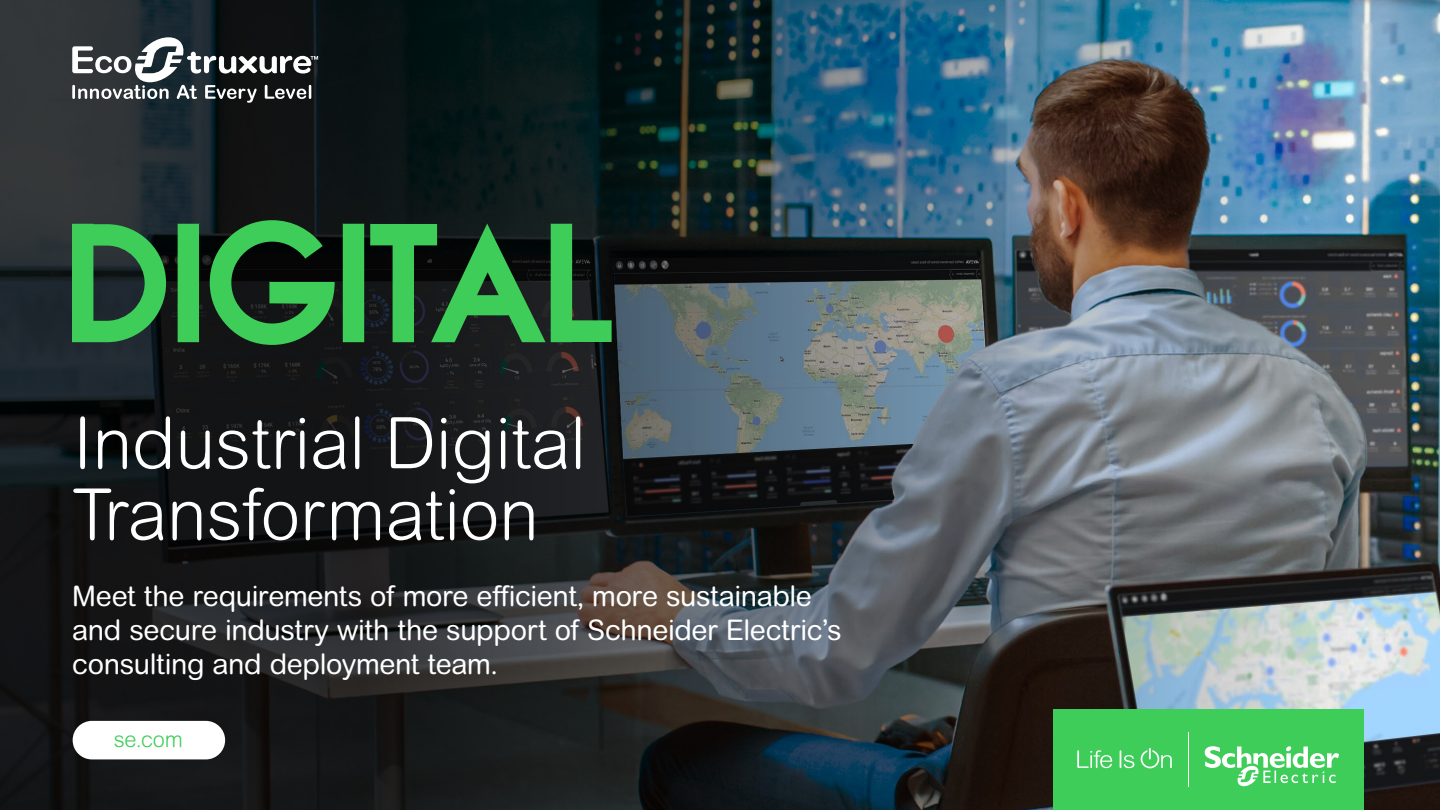
<style>
.page{position:relative;width:1440px;height:810px;background:#fff}
.page>*{position:absolute;margin:0;border:0;box-sizing:border-box;transform-origin:0 0}
.t1{font:300 71.25px/71.2px "Arial Rounded MT Pro";color:#fff}
.t2{font:28.5px/33.8px "Arial Rounded MT Pro";letter-spacing:-.015em;color:#fff}
.t3{font:300 21.9px "Arial Rounded MT Pro";color:#3dcd58}
</style>
<div class="page">
<img style="left:0;top:0;width:1440px;height:810px">
<svg style="left:72px;top:34px;width:246px;height:69px"></svg>
<div style="left:1053px;top:709px;width:311px;height:101px;background:#3dcd58"></div>
<svg style="left:1077px;top:750px;width:35px;height:18px"></svg>
<svg style="left:1120px;top:750px;width:14px;height:18px"></svg>
<svg style="left:1141px;top:748px;width:31px;height:20px"></svg>
<hr style="left:1188px;top:732px;width:1px;height:55px;background:#fff">
<svg style="left:1205px;top:746px;width:134px;height:41px"></svg>
<div style="left:73px;top:721px;width:152px;height:38px;background:#fff;border-radius:19px"></div>
<svg style="left:72px;top:220px;width:540px;height:125px;background:#256834"></svg>
<h1 class="t1" style="left:73px;top:411px;width:515px">Industrial Digital<br>Transformation</h1>
<p class="t2" style="left:72px;top:580px;width:771px">Meet the requirements of more efficient, more sustainable and secure industry with the support of Schneider Electric’s consulting and deployment team.</p>
<p class="t3" style="left:114px;top:726px;width:71px">se.com</p>
</div>
